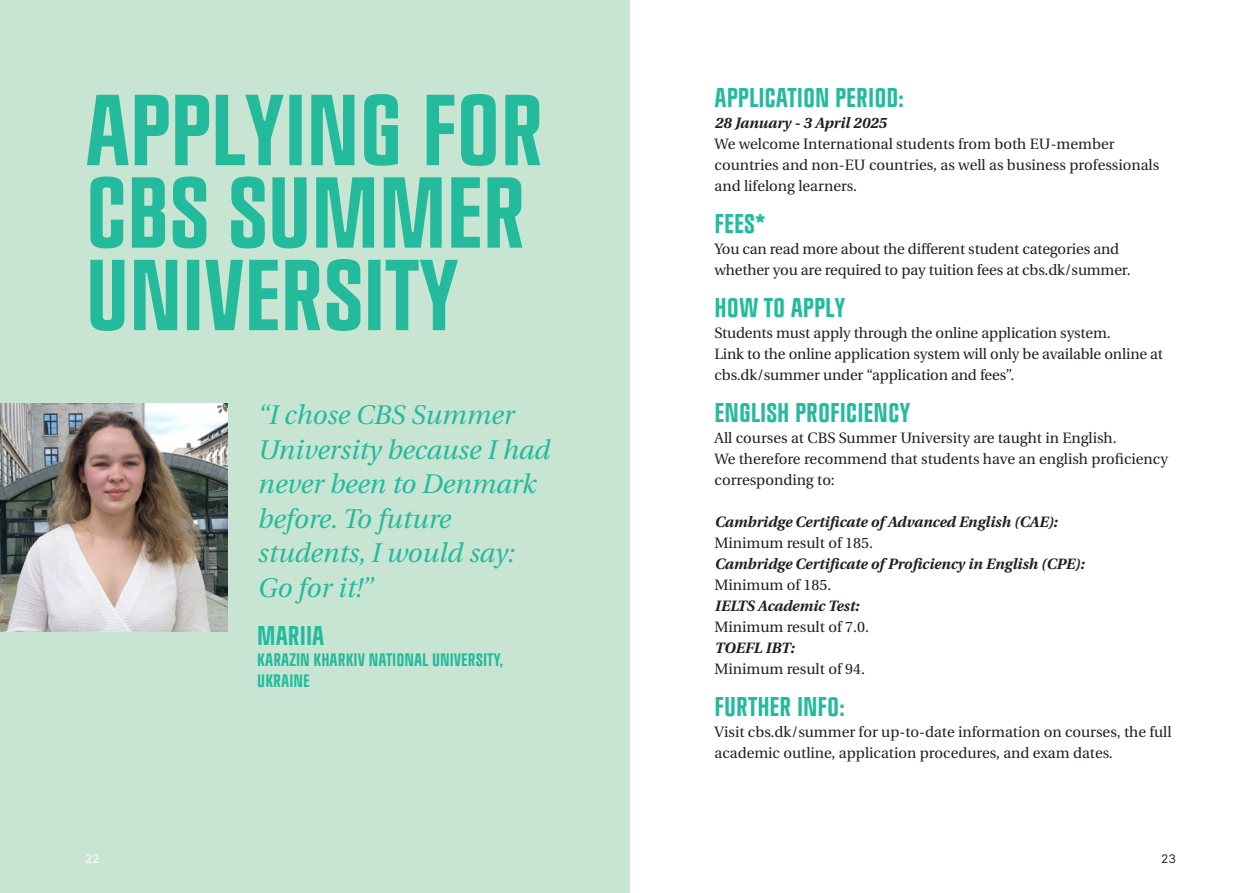
<style>
.page{position:relative;width:1259px;height:893px;background:#fff}
.page>*{position:absolute;margin:0;border:0;box-sizing:border-box;transform-origin:0 0}
.t1{font:700 100.5px/82.5px "CBSNEW";letter-spacing:-.01em;color:#24bb9d}
.t2{font:italic 27px/34.5px "CBS Serif";color:#24bb9d}
.overskrift_niveau_1{font:700 27px "CBSNEW";color:#24bb9d}
.overskrift_niveau_1-2{font:700 18px/21px "CBSNEW";color:#24bb9d}
.overskrift_niveau_1-3{font:15px/21px "CBS Serif";color:#231f20}
.overskrift_niveau_1-4{font:italic 700 15px/21px "CBS Serif";color:#231f20}
.t3{font:12px "CBS Sans";color:#231f20}
.overskrift_niveau_1-5{font:12px "CBS Sans";color:#fff}
.s1{font-weight:400;font-style:normal}
.s2{font-weight:700;font-style:italic}
</style>
<div class="page">
<div style="left:0;top:0;width:629px;height:893px;background:#c8e5d3"></div>
<img style="left:0;top:404px;width:228px;height:228px">
<p class="t1" style="left:85px;top:88px;width:461px">APPLYING FOR<br>CBS SUMMER<br>UNIVERSITY</p>
<p class="overskrift_niveau_1-5" style="left:85px;top:850px;width:16px">22</p>
<p class="t2" style="left:257px;top:396px;width:293px">“I chose CBS Summer<br>University because I had never been to Denmark before. To future students, I would say:<br>Go for it!”</p>
<p class="overskrift_niveau_1" style="left:257px;top:622px;width:69px">MARIIA</p>
<p class="overskrift_niveau_1-2" style="left:257px;top:649px;width:248px">KARAZIN KHARKIV NATIONAL UNIVERSITY,<br>UKRAINE</p>
<p class="overskrift_niveau_1" style="left:714px;top:84px;width:191px">APPLICATION PERIOD:</p>
<p class="overskrift_niveau_1-4" style="left:714px;top:111px;width:173px">28 January - 3 April 2025</p>
<p class="overskrift_niveau_1-3" style="left:714px;top:133px;width:446px">We welcome International students from both EU-member countries and non-EU countries, as well as business professionals and lifelong learners.</p>
<p class="overskrift_niveau_1" style="left:714px;top:210px;width:53px">FEES*</p>
<p class="overskrift_niveau_1-3" style="left:714px;top:238px;width:417px">You can read more about the different student categories and whether you are required to pay tuition fees at cbs.dk/summer.</p>
<p class="overskrift_niveau_1" style="left:714px;top:294px;width:132px">HOW TO APPLY</p>
<p class="overskrift_niveau_1-3" style="left:714px;top:322px;width:398px">Students must apply through the online application system.</p>
<p class="overskrift_niveau_1-3" style="left:714px;top:343px;width:450px">Link to the online application system will only be available online at cbs.dk/summer under “application and fees”.</p>
<p class="overskrift_niveau_1" style="left:714px;top:399px;width:197px">ENGLISH PROFICIENCY</p>
<p class="overskrift_niveau_1-3" style="left:714px;top:427px;width:455px">All courses at CBS Summer University are taught in English.<br>We therefore recommend that students have an english proficiency corresponding to:</p>
<p class="overskrift_niveau_1-4" style="left:714px;top:510px;width:344px">Cambridge Certificate of Advanced English (CAE):<br><span class="s1">Minimum result of 185.</span></p>
<p class="overskrift_niveau_1-4" style="left:714px;top:552px;width:371px">Cambridge Certificate of Proficiency in English (CPE):<br><span class="s1">Minimum of 185.</span></p>
<p class="overskrift_niveau_1-3" style="left:714px;top:595px;width:156px"><span class="s2">IELTS Academic Test:<br></span>Minimum result of 7.0.</p>
<p class="overskrift_niveau_1-3" style="left:714px;top:637px;width:152px"><span class="s2">TOEFL IBT:<br></span>Minimum result of 94.</p>
<p class="overskrift_niveau_1" style="left:714px;top:693px;width:132px">FURTHER INFO:</p>
<p class="overskrift_niveau_1-3" style="left:714px;top:721px;width:458px">Visit cbs.dk/summer for up-to-date information on courses, the full academic outline, application procedures, and exam dates.</p>
<p class="t3" style="left:1161px;top:850px;width:16px">23</p>
</div>
